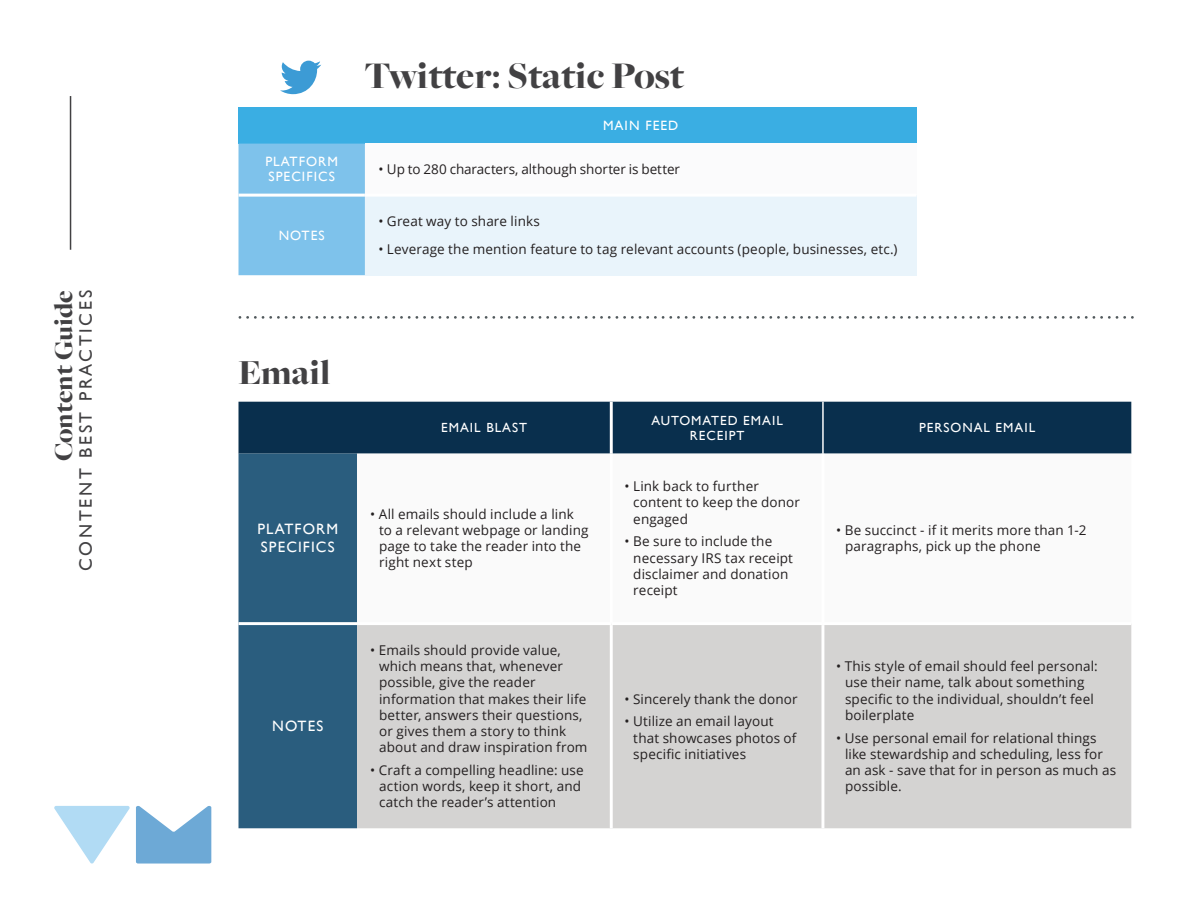
<style>
.page{position:relative;width:1188px;height:918px;background:#fff}
.page>*{position:absolute;margin:0;border:0;box-sizing:border-box;transform-origin:0 0}
.t1{font:900 39px "Freight Big Pro";letter-spacing:-.01em;color:#424143}
.t2{font:900 36.45px "Freight Big Pro";color:#424143}
.t3{font:900 27px "Freight Big Pro";color:#424143}
.sub_heading{font:18px "Gill Sans";letter-spacing:.15em;color:#424143}
.Paragraph_Style_2{font:15px "Gill Sans";letter-spacing:.075em;color:#fff}
.Paragraph_Style_1{font:13.5px/16.2px "Open Sans";letter-spacing:.01em;color:#231f20}
.Paragraph_Style_1-2{font:13.5px "Open Sans";letter-spacing:-.01em;color:#231f20}
.Paragraph_Style_2-2{font:13.5px "Gill Sans";letter-spacing:.075em;color:#fff}
.Paragraph_Style_2-3{font:13.2px "Gill Sans";letter-spacing:.075em;color:#fff}
</style>
<div class="page">
<hr style="left:70px;top:96px;width:1px;height:154px;background:#424143">
<svg style="left:54px;top:806px;width:76px;height:58px"></svg>
<svg style="left:136px;top:806px;width:75px;height:58px"></svg>
<div style="left:238px;top:107px;width:127px;height:37px;background:#3aaee3"></div>
<div style="left:365px;top:107px;width:552px;height:37px;background:#3aaee3"></div>
<div style="left:238px;top:144px;width:127px;height:131px;background:#7ec2eb"></div>
<div style="left:365px;top:144px;width:552px;height:51px;background:#fbfbfc"></div>
<div style="left:365px;top:195px;width:552px;height:80px;background:#e9f4fb"></div>
<hr style="left:238px;top:194px;width:127px;height:3px;background:#fff">
<hr style="left:365px;top:194px;width:552px;height:3px;background:#fff">
<svg style="left:280px;top:61px;width:41px;height:33px"></svg>
<svg style="left:240px;top:316px;width:893px;height:3px"></svg>
<div style="left:238px;top:402px;width:893px;height:52px;background:#092f4d"></div>
<div style="left:238px;top:454px;width:119px;height:374px;background:#2a5d7e"></div>
<div style="left:357px;top:625px;width:774px;height:203px;background:#d4d3d2"></div>
<hr style="left:610px;top:402px;width:3px;height:52px;background:#fff">
<hr style="left:238px;top:622px;width:119px;height:3px;background:#fff">
<hr style="left:610px;top:625px;width:3px;height:203px;background:#fff">
<hr style="left:821px;top:625px;width:3px;height:203px;background:#fff">
<hr style="left:822px;top:402px;width:2px;height:52px;background:#fff">
<p class="t3" style="left:46px;top:461px;width:172px;rotate:-90deg">Content Guide</p>
<p class="sub_heading" style="left:75px;top:571px;width:282px;rotate:-90deg">CONTENT BEST PRACTICES</p>
<p class="t1" style="left:364px;top:50px;width:322px">Twitter: Static Post</p>
<p class="Paragraph_Style_2-2" style="left:603px;top:118px;width:77px">MAIN FEED</p>
<p class="Paragraph_Style_2-2" style="left:265px;top:154px;width:74px">PLATFORM</p>
<p class="Paragraph_Style_2-2" style="left:269px;top:169px;width:68px">SPECIFICS</p>
<p class="Paragraph_Style_1-2" style="left:378px;top:160px;width:303px">• Up to 280 characters, although shorter is better</p>
<p class="Paragraph_Style_2-2" style="left:279px;top:228px;width:47px">NOTES</p>
<p class="Paragraph_Style_1" style="left:378px;top:213px;width:163px">• Great way to share links</p>
<p class="Paragraph_Style_1" style="left:378px;top:241px;width:521px">• Leverage the mention feature to tag relevant accounts (people, businesses, etc.)</p>
<p class="t2" style="left:238px;top:348px;width:94px">Email</p>
<p class="Paragraph_Style_2" style="left:257px;top:520px;width:82px">PLATFORM</p>
<p class="Paragraph_Style_2" style="left:261px;top:538px;width:75px">SPECIFICS</p>
<p class="Paragraph_Style_2" style="left:272px;top:718px;width:53px">NOTES</p>
<p class="Paragraph_Style_2-3" style="left:441px;top:420px;width:87px">EMAIL BLAST</p>
<p class="Paragraph_Style_1" style="left:379px;top:505px;width:211px;text-indent:-9px">• All emails should include a link to a relevant webpage or landing page to take the reader into the right next step</p>
<p class="Paragraph_Style_1" style="left:379px;top:642px;width:210px;text-indent:-9px">• Emails should provide value, which means that, whenever possible, give the reader information that makes their life better, answers their questions, or gives them a story to think about and draw inspiration from</p>
<p class="Paragraph_Style_1" style="left:379px;top:762px;width:206px;text-indent:-9px">• Craft a compelling headline: use action words, keep it short, and catch the reader’s attention</p>
<p class="Paragraph_Style_2-3" style="left:651px;top:412px;width:133px">AUTOMATED EMAIL</p>
<p class="Paragraph_Style_2-3" style="left:690px;top:428px;width:56px">RECEIPT</p>
<p class="Paragraph_Style_2-3" style="left:919px;top:420px;width:118px">PERSONAL EMAIL</p>
<p class="Paragraph_Style_1" style="left:633px;top:478px;width:168px;text-indent:-9px">• Link back to further content to keep the donor engaged</p>
<p class="Paragraph_Style_1" style="left:633px;top:533px;width:161px;text-indent:-9px">• Be sure to include the necessary IRS tax receipt disclaimer and donation receipt</p>
<p class="Paragraph_Style_1" style="left:845px;top:522px;width:243px;text-indent:-9px">• Be succinct - if it merits more than 1-2 paragraphs, pick up the phone</p>
<p class="Paragraph_Style_1" style="left:625px;top:690px;width:175px">• Sincerely thank the donor</p>
<p class="Paragraph_Style_1" style="left:633px;top:713px;width:165px;text-indent:-9px">• Utilize an email layout that showcases photos of specific initiatives</p>
<p class="Paragraph_Style_1" style="left:845px;top:658px;width:254px;text-indent:-9px">• This style of email should feel personal: use their name, talk about something specific to the individual, shouldn’t feel boilerplate</p>
<p class="Paragraph_Style_1" style="left:845px;top:729px;width:273px;text-indent:-9px">• Use personal email for relational things like stewardship and scheduling, less for an ask - save that for in person as much as possible.</p>
</div>
